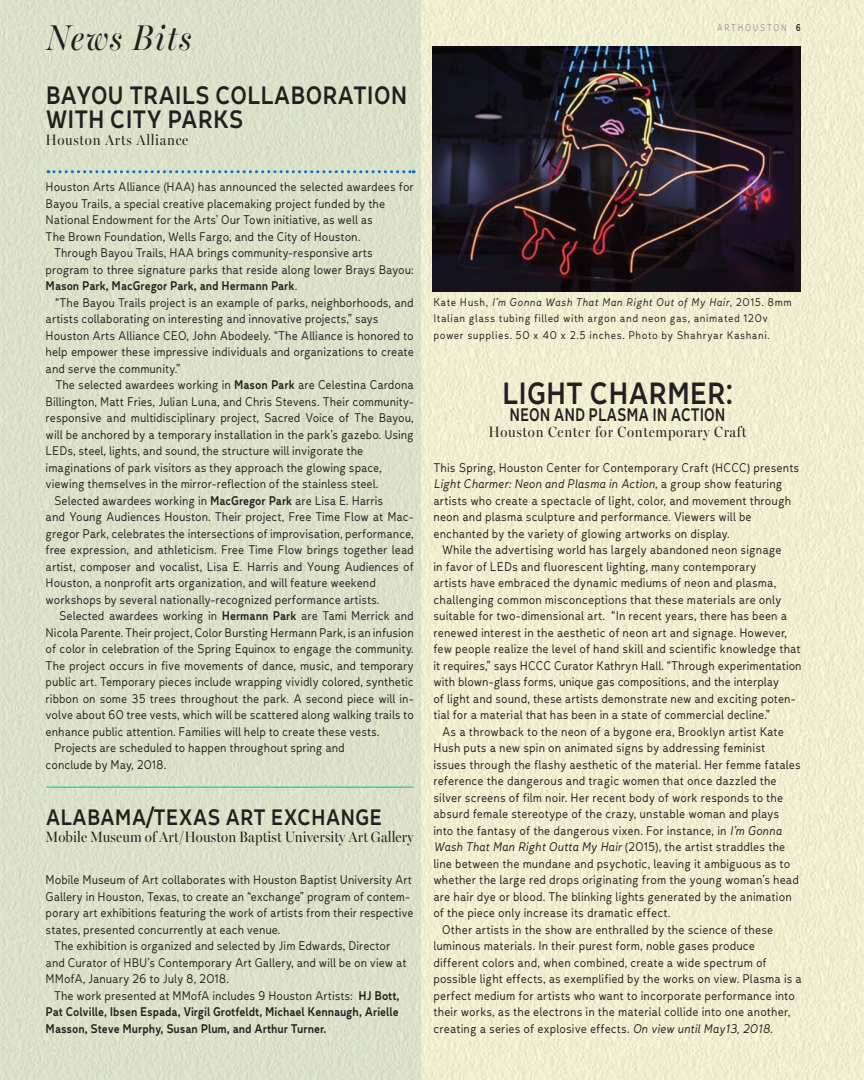
<style>
.page{position:relative;width:864px;height:1080px;background:#fff}
.page>*{position:absolute;margin:0;border:0;box-sizing:border-box;transform-origin:0 0}
.t1{font:italic 36px "Miller Banner";letter-spacing:.05em;color:#231f20;scale:.9 1}
.t2{font:500 33px "Leto Text Sans";letter-spacing:-.005em;color:#231f20;scale:.9 1}
.t3{font:500 27px/24px "Leto Text Sans";color:#231f20;scale:.9 1}
.t4{font:500 24px "Leto Text Sans";color:#231f20;scale:.9 1}
.t5{font:500 19.5px "Leto Text Sans";letter-spacing:-.005em;color:#231f20;scale:.8 1}
.t6{font:15px "Miller Banner";letter-spacing:.05em;color:#231f20;scale:.9 1}
.t7{font:15px "Miller Banner";letter-spacing:.025em;color:#231f20;scale:.9 1}
.t8{font:300 13.5px/16.5px "Leto Text Sans";color:#231f20;scale:.9 1}
.t9{font:500 13.5px "Leto Text Sans";color:#231f20;scale:.9 1}
.t10{font:300 12px/16.5px "Leto Text Sans";letter-spacing:.05em;color:#231f20;scale:.9 1}
.t11{font:300 10.5px "Leto Text Sans";letter-spacing:.205em;color:#939598;scale:.8 1}
.s1{font-weight:300}
.s2{font-weight:500}
.s3{font-weight:500;color:#231f20}
.s4{font-style:italic}
</style>
<div class="page">
<img style="left:421px;top:0;width:443px;height:1080px">
<img style="left:433px;top:47px;width:368px;height:244px">
<div style="left:0;top:0;width:421px;height:1080px;background:#dce0c9"></div>
<hr style="left:46px;top:787px;width:368px;height:1px;background:#00b5c1">
<h1 class="t1" style="left:46px;top:16px;width:163px">News Bits</h1>
<h3 class="t3" style="left:46px;top:83px;width:403px">BAYOU TRAILS COLLABORATION<br>WITH CITY PARKS</h3>
<p class="t6" style="left:46px;top:131px;width:160px">Houston Arts Alliance</p>
<p class="t8" style="left:46px;top:179px;width:411px">Houston Arts Alliance (HAA) has announced the selected awardees for</p>
<p class="t8" style="left:46px;top:195px;width:379px">Bayou Trails, a special creative placemaking project funded by the</p>
<p class="t8" style="left:46px;top:212px;width:365px">National Endowment for the Arts’ Our Town initiative, as well as</p>
<p class="t8" style="left:46px;top:228px;width:351px">The Brown Foundation, Wells Fargo, and the City of Houston.</p>
<p class="t8" style="left:54px;top:245px;width:356px">Through Bayou Trails, HAA brings community-responsive arts</p>
<p class="t8" style="left:46px;top:261px;width:411px">program to three signature parks that reside along lower Brays Bayou:</p>
<p class="t9" style="left:46px;top:277px;width:281px">Mason Park, MacGregor Park, and Hermann Park<span class="s1">.</span></p>
<p class="t8" style="left:55px;top:294px;width:400px">“The Bayou Trails project is an example of parks, neighborhoods, and</p>
<p class="t8" style="left:46px;top:311px;width:371px">artists collaborating on interesting and innovative projects,” says</p>
<p class="t8" style="left:46px;top:327px;width:411px">Houston Arts Alliance CEO, John Abodeely. “The Alliance is honored to</p>
<p class="t8" style="left:46px;top:344px;width:411px">help empower these impressive individuals and organizations to create</p>
<p class="t8" style="left:46px;top:360px;width:151px">and serve the community.”</p>
<p class="t8" style="left:55px;top:377px;width:400px">The selected awardees working in <span class="s2">Mason Park</span> are Celestina Cardona</p>
<p class="t8" style="left:46px;top:393px;width:411px">Billington, Matt Fries, Julian Luna, and Chris Stevens. Their community-</p>
<p class="t8" style="left:46px;top:410px;width:411px">responsive and multidisciplinary project, Sacred Voice of The Bayou,</p>
<p class="t8" style="left:46px;top:426px;width:411px">will be anchored by a temporary installation in the park’s gazebo. Using</p>
<p class="t8" style="left:46px;top:443px;width:355px">LEDs, steel, lights, and sound, the structure will invigorate the</p>
<p class="t8" style="left:46px;top:459px;width:375px">imaginations of park visitors as they approach the glowing space,</p>
<p class="t8" style="left:46px;top:476px;width:371px">viewing themselves in the mirror-reflection of the stainless steel.</p>
<p class="t8" style="left:54px;top:492px;width:367px">Selected awardees working in <span class="s2">MacGregor Park</span> are Lisa E. Harris</p>
<p class="t8" style="left:46px;top:509px;width:411px">and Young Audiences Houston. Their project, Free Time Flow at Mac-</p>
<p class="t8" style="left:46px;top:525px;width:411px">gregor Park, celebrates the intersections of improvisation, performance,</p>
<p class="t8" style="left:46px;top:542px;width:411px">free expression, and athleticism. Free Time Flow brings together lead</p>
<p class="t8" style="left:46px;top:558px;width:411px">artist, composer and vocalist, Lisa E. Harris and Young Audiences of</p>
<p class="t8" style="left:46px;top:575px;width:368px">Houston, a nonprofit arts organization, and will feature weekend</p>
<p class="t8" style="left:46px;top:591px;width:373px">workshops by several nationally-recognized performance artists.</p>
<p class="t8" style="left:59px;top:608px;width:396px">Selected awardees working in <span class="s2">Hermann Park</span> are Tami Merrick and</p>
<p class="t8" style="left:46px;top:624px;width:411px">Nicola Parente. Their project, Color Bursting Hermann Park, is an infusion</p>
<p class="t8" style="left:46px;top:641px;width:411px">of color in celebration of the Spring Equinox to engage the community.</p>
<p class="t8" style="left:46px;top:657px;width:411px">The project occurs in five movements of dance, music, and temporary</p>
<p class="t8" style="left:46px;top:674px;width:411px">public art. Temporary pieces include wrapping vividly colored, synthetic</p>
<p class="t8" style="left:46px;top:690px;width:411px">ribbon on some 35 trees throughout the park. A second piece will in-</p>
<p class="t8" style="left:46px;top:707px;width:411px">volve about 60 tree vests, which will be scattered along walking trails to</p>
<p class="t8" style="left:46px;top:723px;width:373px">enhance public attention. Families will help to create these vests.</p>
<p class="t8" style="left:54px;top:740px;width:325px">Projects are scheduled to happen throughout spring and</p>
<p class="t8" style="left:46px;top:756px;width:136px">conclude by May, 2018.</p>
<h3 class="t4" style="left:46px;top:802px;width:375px">ALABAMA/TEXAS ART EXCHANGE</h3>
<p class="t7" style="left:46px;top:828px;width:411px">Mobile Museum of Art/Houston Baptist University Art Gallery</p>
<p class="t8" style="left:46px;top:872px;width:409px">Mobile Museum of Art collaborates with Houston Baptist University Art</p>
<p class="t8" style="left:46px;top:888px;width:407px">Gallery in Houston, Texas, to create an “exchange” program of contem-</p>
<p class="t8" style="left:46px;top:905px;width:410px">porary art exhibitions featuring the work of artists from their respective</p>
<p class="t8" style="left:46px;top:921px;width:263px">states, presented concurrently at each venue.</p>
<p class="t8" style="left:54px;top:938px;width:375px">The exhibition is organized and selected by Jim Edwards, Director</p>
<p class="t8" style="left:46px;top:954px;width:403px">and Curator of HBU’s Contemporary Art Gallery, and will be on view at</p>
<p class="t8" style="left:46px;top:971px;width:205px">MMofA, January 26 to July 8, 2018.</p>
<p class="t8" style="left:54px;top:987px;width:385px">The work presented at MMofA includes 9 Houston Artists: <span class="s2">HJ Bott,</span></p>
<p class="t9" style="left:46px;top:1003px;width:394px">Pat Colville, Ibsen Espada, Virgil Grotfeldt, Michael Kennaugh, Arielle</p>
<p class="t9" style="left:46px;top:1020px;width:313px">Masson, Steve Murphy, Susan Plum, and Arthur Turner.</p>
<p class="t11" style="left:715px;top:20px;width:89px">ARTHOUSTON</p>
<p class="t11" style="left:717px;top:21px;width:108px">ARTHOUSTON <span class="s3">66</span></p>
<p class="t10" style="left:433px;top:293px;width:400px">Kate Hush, <span class="s4">I’m Gonna Wash That Man Right Out of My Hair</span>, 2015. 8mm<br>Italian glass tubing filled with argon and neon gas, animated 120v power supplies. 50 x 40 x 2.5 inches. Photo by Shahryar Kashani.</p>
<h2 class="t2" style="left:502px;top:372px;width:258px">LIGHT CHARMER:</h2>
<h3 class="t5" style="left:510px;top:402px;width:271px">NEON AND PLASMA IN ACTION</h3>
<p class="t6" style="left:489px;top:423px;width:288px">Houston Center for Contemporary Craft</p>
<p class="t8" style="left:433px;top:459px;width:408px">This Spring, Houston Center for Contemporary Craft (HCCC) presents <span class="s4">Light Charmer: Neon and Plasma in Action</span>, a group show featuring artists who create a spectacle of light, color, and movement through neon and plasma sculpture and performance. Viewers will be enchanted by the variety of glowing artworks on display.</p>
<p class="t8" style="left:433px;top:542px;width:411px;text-indent:9px">While the advertising world has largely abandoned neon signage<br>in favor of LEDs and fluorescent lighting, many contemporary<br>artists have embraced the dynamic mediums of neon and plasma, challenging common misconceptions that these materials are only suitable for two-dimensional art. “In recent years, there has been a renewed interest in the aesthetic of neon art and signage. However, few people realize the level of hand skill and scientific knowledge that it requires,” says HCCC Curator Kathryn Hall. “Through experimentation with blown-glass forms, unique gas compositions, and the interplay<br>of light and sound, these artists demonstrate new and exciting poten&shy;tial for a material that has been in a state of commercial decline.”</p>
<p class="t8" style="left:442px;top:723px;width:381px">As a throwback to the neon of a bygone era, Brooklyn artist Kate</p>
<p class="t8" style="left:433px;top:740px;width:370px">Hush puts a new spin on animated signs by addressing feminist</p>
<p class="t8" style="left:433px;top:756px;width:410px">issues through the flashy aesthetic of the material. Her femme fatales</p>
<p class="t8" style="left:433px;top:773px;width:383px">reference the dangerous and tragic women that once dazzled the</p>
<p class="t8" style="left:433px;top:789px;width:390px">silver screens of film noir. Her recent body of work responds to the</p>
<p class="t8" style="left:433px;top:806px;width:386px">absurd female stereotype of the crazy, unstable woman and plays</p>
<p class="t8" style="left:433px;top:822px;width:388px">into the fantasy of the dangerous vixen. For instance, in <span class="s4">I’m Gonna</span></p>
<p class="t8" style="left:433px;top:839px;width:393px"><span class="s4">Wash That Man Right Outta My Hair</span> (2015), the artist straddles the</p>
<p class="t8" style="left:433px;top:855px;width:398px">line between the mundane and psychotic, leaving it ambiguous as to</p>
<p class="t8" style="left:433px;top:872px;width:408px">whether the large red drops originating from the young woman’s head</p>
<p class="t8" style="left:433px;top:888px;width:400px">are hair dye or blood. The blinking lights generated by the animation</p>
<p class="t8" style="left:433px;top:905px;width:265px">of the piece only increase its dramatic effect.</p>
<p class="t8" style="left:442px;top:921px;width:370px">Other artists in the show are enthralled by the science of these</p>
<p class="t8" style="left:433px;top:938px;width:359px">luminous materials. In their purest form, noble gases produce</p>
<p class="t8" style="left:433px;top:954px;width:372px">different colors and, when combined, create a wide spectrum of</p>
<p class="t8" style="left:433px;top:971px;width:411px">possible light effects, as exemplified by the works on view. Plasma is a</p>
<p class="t8" style="left:433px;top:987px;width:403px">perfect medium for artists who want to incorporate performance into</p>
<p class="t8" style="left:433px;top:1004px;width:398px">their works, as the electrons in the material collide into one another,</p>
<p class="t8" style="left:433px;top:1020px;width:378px">creating a series of explosive effects. <span class="s4">On view until May13, 2018.</span></p>
</div>
